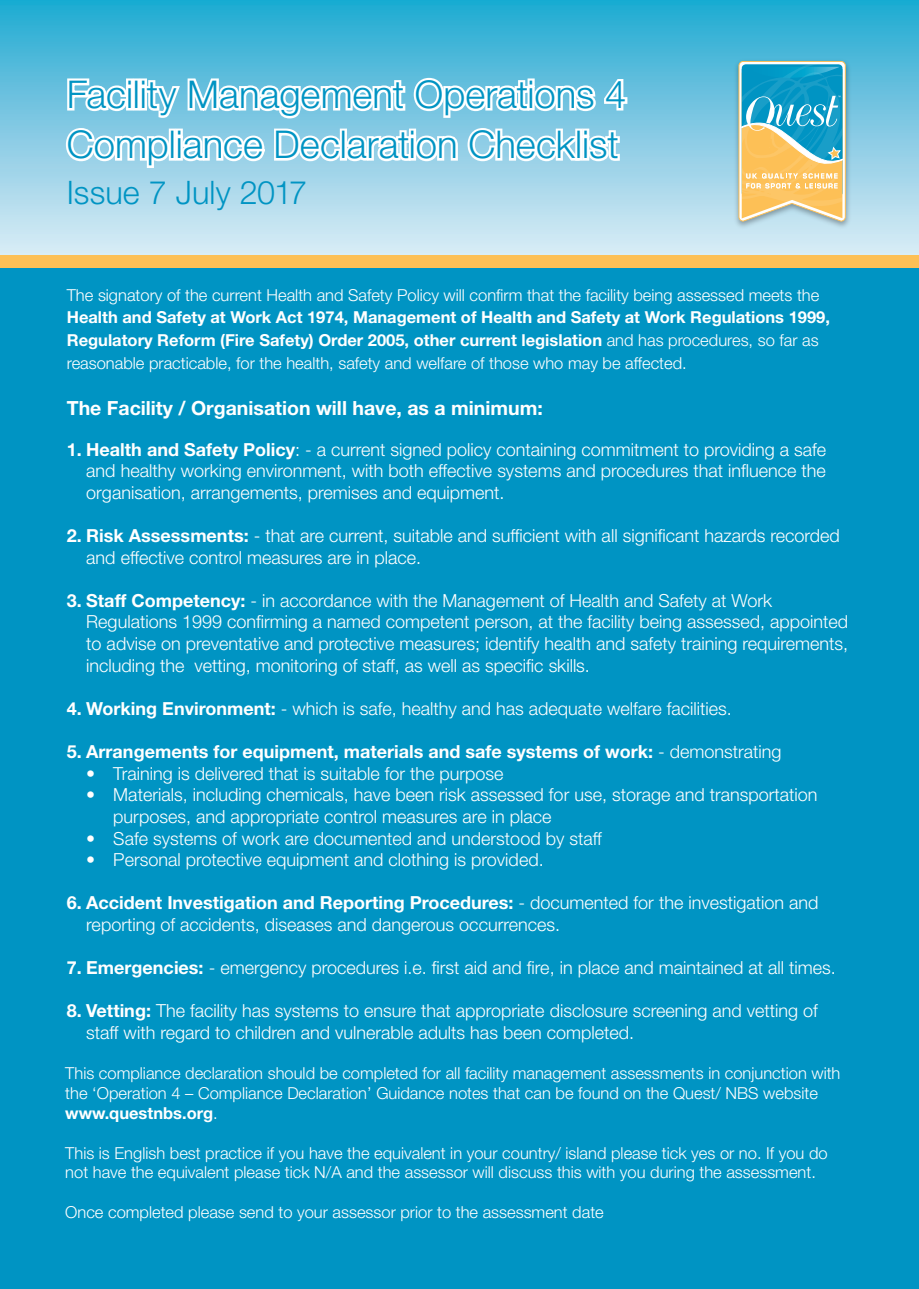
<style>
.page{position:relative;width:919px;height:1289px;background:#fff}
.page>*{position:absolute;margin:0;border:0;box-sizing:border-box;transform-origin:0 0}
.t1{font:300 38.25px/50.1px "Helvetica Neue LT Std";color:#0094c3}
.t2{font:300 32.4px "Helvetica Neue LT Std";color:#0094c3}
.t3{font:700 19.5px "Helvetica Neue LT Std";color:#fff}
.t4{font:300 18px/21.6px "Helvetica Neue LT Std";color:#fff}
.t5{font:700 18px "Helvetica Neue LT Std";color:#fff}
.t6{font:300 16.5px/19.8px "Helvetica Neue LT Std";color:#fff}
.t7{font:700 16.5px/22.8px "Helvetica Neue LT Std";color:#fff}
.s1{font-weight:300}
.s2{font-weight:700}
</style>
<div class="page">
<div style="left:0;top:257px;width:918px;height:1031px;background:#0094c3"></div>
<div style="left:0;top:0;width:918px;height:261px;background:linear-gradient(to bottom,#21a9d1,#e2edf6)"></div>
<svg style="left:63px;top:75px;width:566px;height:95px"></svg>
<div style="left:0;top:255px;width:918px;height:13px;background:#fdc056"></div>
<img style="left:731px;top:56px;width:122px;height:175px">
<div style="left:739px;top:61px;width:106px;height:160px;background:linear-gradient(to right,#fff,#fff);border-radius:4px"></div>
<div style="left:738px;top:61px;width:107px;height:160px;border:1px solid #fdc056;border-radius:4px"></div>
<svg style="left:741px;top:64px;width:102px;height:154px;background:#8fb8a4"></svg>
<h1 class="t1" style="left:67px;top:69px;width:561px">Facility Management Operations 4<br>Compliance Declaration Checklist</h1>
<h2 class="t2" style="left:67px;top:172px;width:242px">Issue 7 July 2017</h2>
<p class="t6" style="left:67px;top:284px;width:754px">The signatory of the current Health and Safety Policy will confirm that the facility being assessed meets the</p>
<p class="t7" style="left:67px;top:306px;width:764px">Health and Safety at Work Act 1974, Management of Health and Safety at Work Regulations 1999,<br>Regulatory Reform (Fire Safety) Order 2005, other current legislation <span class="s1">and has procedures, so far as reasonable practicable, for the health, safety and welfare of those who may be affected.</span></p>
<p class="t3" style="left:67px;top:395px;width:477px">The Facility / Organisation will have, as a minimum:</p>
<p class="t4" style="left:86px;top:438px;width:741px;text-align:justify;text-indent:-19px"><span class="s2">1. Health and Safety Policy</span>: - a current signed policy containing commitment to providing a safe and healthy working environment, with both effective systems and procedures that influence the organisation, arrangements, premises and equipment.</p>
<p class="t4" style="left:86px;top:524px;width:755px;text-indent:-19px"><span class="s2">2. Risk Assessments:</span> - that are current, suitable and sufficient with all significant hazards recorded and effective control measures are in place.</p>
<p class="t4" style="left:86px;top:589px;width:763px;text-indent:-19px"><span class="s2">3. Staff Competency:</span> - in accordance with the Management of Health and Safety at Work Regulations 1999 confirming a named competent person, at the facility being assessed, appointed to advise on preventative and protective measures; identify health and safety training requirements, including the vetting, monitoring of staff, as well as specific skills.</p>
<p class="t4" style="left:67px;top:697px;width:666px"><span class="s2">4. Working Environment:</span> - which is safe, healthy and has adequate welfare facilities.</p>
<p class="t5" style="left:67px;top:740px;width:716px">5. Arrangements for equipment, materials and safe systems of work: <span class="s1">- demonstrating</span></p>
<p class="t4" style="left:86px;top:762px;width:419px">• Training is delivered that is suitable for the purpose</p>
<p class="t4" style="left:113px;top:783px;width:705px;text-indent:-27px">• Materials, including chemicals, have been risk assessed for use, storage and transportation purposes, and appropriate control measures are in place</p>
<p class="t4" style="left:86px;top:826px;width:517px">• Safe systems of work are documented and understood by staff</p>
<p class="t4" style="left:86px;top:848px;width:459px">• Personal protective equipment and clothing is provided.</p>
<p class="t4" style="left:86px;top:891px;width:733px;text-indent:-19px"><span class="s2">6. Accident Investigation and Reporting Procedures:</span> - documented for the investigation and reporting of accidents, diseases and dangerous occurrences.</p>
<p class="t4" style="left:67px;top:956px;width:770px"><span class="s2">7. Emergencies:</span> - emergency procedures i.e. first aid and fire, in place and maintained at all times.</p>
<p class="t4" style="left:86px;top:999px;width:733px;text-indent:-19px"><span class="s2">8. Vetting:</span> The facility has systems to ensure that appropriate disclosure screening and vetting of staff with regard to children and vulnerable adults has been completed.</p>
<p class="t6" style="left:65px;top:1063px;width:776px">This compliance declaration should be completed for all facility management assessments in conjunction with the ‘Operation 4 – Compliance Declaration’ Guidance notes that can be found on the Quest/ NBS website <span class="s2">www.questnbs.org</span>.</p>
<p class="t6" style="left:65px;top:1142px;width:763px">This is English best practice if you have the equivalent in your country/ island please tick yes or no. If you do not have the equivalent please tick N/A and the assessor will discuss this with you during the assessment.</p>
<p class="t6" style="left:65px;top:1201px;width:540px">Once completed please send to your assessor prior to the assessment date</p>
</div>
